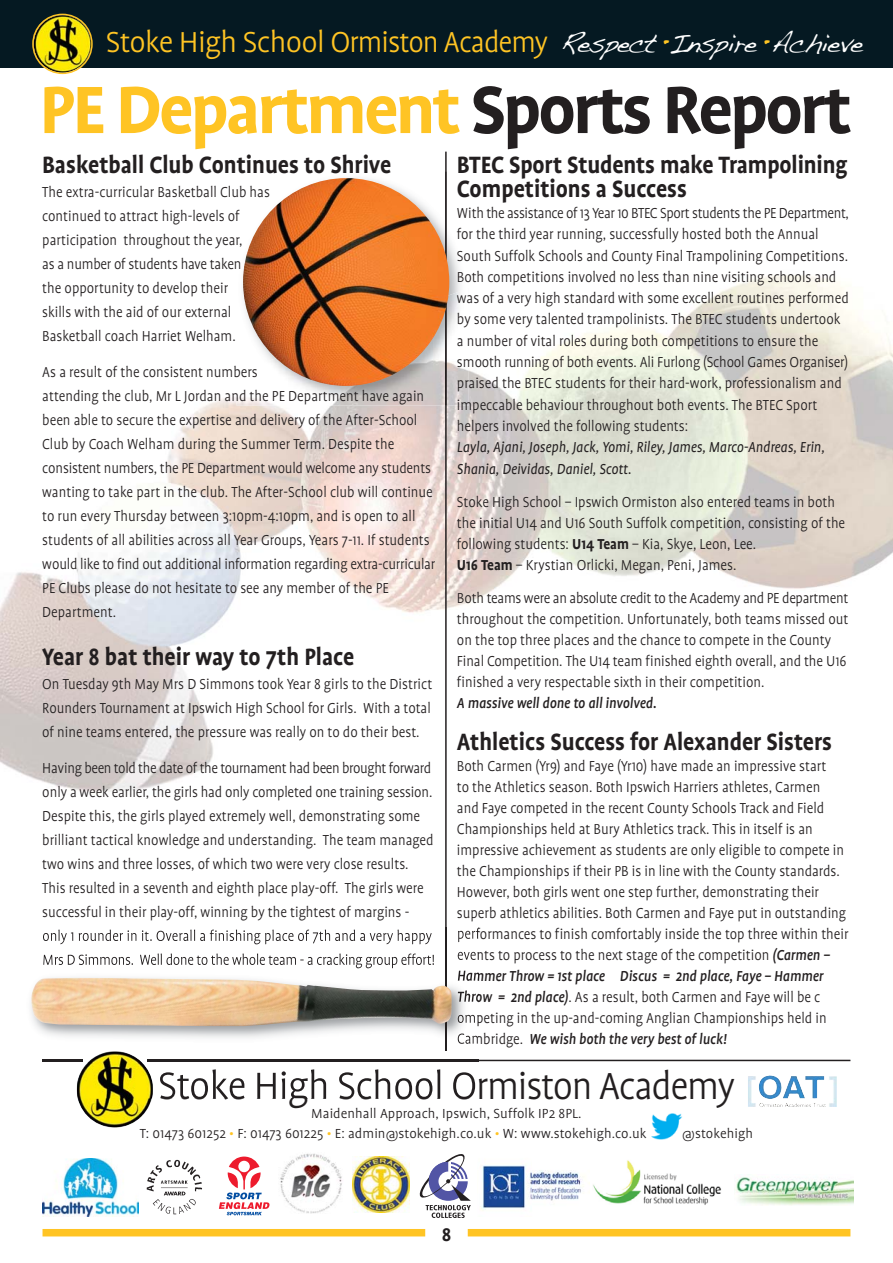
<style>
.page{position:relative;width:893px;height:1263px;background:#fff}
.page>*{position:absolute;margin:0;border:0;box-sizing:border-box;transform-origin:0 0}
.t1{font:700 76.5px "Profile";letter-spacing:-.04em;color:#ffc424}
.t2{font:300 43.05px "Profile";letter-spacing:-.03em;color:#231f20}
.t3{font:300 33px "Profile";letter-spacing:-.03em;color:#ffc424}
.t4{font:700 27px/24px "Profile";color:#231f20;scale:.91 1}
.t5{font:700 21px "Profile";color:#231f20}
.t6{font:300 16.5px/24px "Profile";color:#231f20;scale:.91 1}
.t7{font:italic 16.5px/21.3px "Profile";color:#231f20;scale:.91 1}
.t8{font:italic 500 16.5px "Profile";color:#231f20;scale:.91 1}
.t9{font:300 15px/19.5px "Profile";letter-spacing:.005em;color:#231f20}
.s1{font-family:"Handwriting Dakota";font-weight:400;font-size:27px;color:#fff}
.s2{font-family:"Handwriting Dakota";font-weight:400;font-size:27px}
.s3{color:#231f20}
.s4{font-weight:700}
.s5{font-weight:500;font-style:italic}
.s6{color:#ffc424}
</style>
<div class="page">
<img style="left:0;top:151px;width:893px;height:781px">
<img style="left:77px;top:1051px;width:76px;height:76px;border-radius:50%">
<img style="left:651px;top:1114px;width:31px;height:25px">
<div style="left:43px;top:1229px;width:382px;height:7px;background:#ffc424"></div>
<div style="left:468px;top:1229px;width:382px;height:7px;background:#ffc424"></div>
<img style="left:42px;top:1158px;width:96px;height:58px">
<img style="left:144px;top:1156px;width:62px;height:63px;border-radius:50%">
<svg style="left:219px;top:1156px;width:50px;height:59px"></svg>
<img style="left:280px;top:1153px;width:62px;height:60px">
<img style="left:353px;top:1157px;width:56px;height:56px">
<svg style="left:420px;top:1154px;width:51px;height:64px"></svg>
<img style="left:481px;top:1165px;width:103px;height:46px">
<img style="left:593px;top:1160px;width:129px;height:45px">
<img style="left:735px;top:1177px;width:118px;height:29px">
<div style="left:0;top:0;width:893px;height:68px;background:#051922"></div>
<img style="left:32px;top:14px;width:61px;height:60px">
<img style="left:748px;top:1075px;width:89px;height:32px">
<hr style="left:147px;top:1060px;width:703px;height:1px;background:#231f20">
<hr style="left:445px;top:152px;width:2px;height:898px;background:#231f20">
<img style="left:445px;top:171px;width:24px;height:117px">
<img style="left:236px;top:171px;width:209px;height:125px">
<img style="left:447px;top:288px;width:22px;height:117px">
<img style="left:236px;top:296px;width:211px;height:109px">
<img style="left:243px;top:178px;width:206px;height:208px;border-radius:50%">
<img style="left:12px;top:927px;width:466px;height:171px">
<img style="left:77px;top:1051px;width:76px;height:47px">
<img style="left:160px;top:1069px;width:272px;height:29px">
<img style="left:453px;top:1070px;width:24px;height:28px">
<img style="left:43px;top:1060px;width:40px;height:1px">
<img style="left:147px;top:1060px;width:331px;height:1px">
<img style="left:445px;top:927px;width:2px;height:123px">
<img style="left:43px;top:929px;width:135px;height:15px">
<svg style="left:43px;top:955px;width:10px;height:10px"></svg>
<img style="left:55px;top:953px;width:117px;height:12px">
<svg style="left:432px;top:955px;width:2px;height:10px"></svg>
<img style="left:458px;top:927px;width:20px;height:15px">
<img style="left:458px;top:950px;width:20px;height:12px">
<img style="left:458px;top:969px;width:20px;height:15px">
<img style="left:458px;top:989px;width:20px;height:16px">
<img style="left:458px;top:1013px;width:20px;height:13px">
<img style="left:458px;top:1032px;width:20px;height:15px">
<img style="left:31px;top:978px;width:421px;height:48px">
<h3 class="t3" style="left:106px;top:30px;width:759px">Stoke High School Ormiston Academy <span class="s1">Respect</span> <span class="s2">•</span><span class="s1">Inspire</span> <span class="s2">•</span><span class="s1">Achieve</span></h3>
<h1 class="t1" style="left:39px;top:81px;width:814px">PE Department <span class="s3">Sports Report</span></h1>
<h3 class="t4" style="left:42px;top:154px;width:385px">Basketball Club Continues to Shrive</h3>
<p class="t6" style="left:42px;top:181px;width:252px">The extra-curricular Basketball Club has continued to attract high-levels of participation throughout the year,<br>as a number of students have taken<br>the opportunity to develop their<br>skills with the aid of our external Basketball coach Harriet Welham.</p>
<p class="t6" style="left:42px;top:361px;width:433px">As a result of the consistent numbers<br>attending the club, Mr L Jordan and the PE Department have again been able to secure the expertise and delivery of the After-School Club by Coach Welham during the Summer Term. Despite the consistent numbers, the PE Department would welcome any students wanting to take part in the club. The After-School club will continue to run every Thursday between 3:10pm-4:10pm, and is open to all students of all abilities across all Year Groups, Years 7-11. If students would like to find out additional information regarding extra-curricular PE Clubs please do not hesitate to see any member of the PE Department.</p>
<h3 class="t4" style="left:42px;top:646px;width:344px">Year 8 bat their way to 7th Place</h3>
<p class="t6" style="left:42px;top:673px;width:430px;text-align:justify">On Tuesday 9th May Mrs D Simmons took Year 8 girls to the District Rounders Tournament at Ipswich High School for Girls. With a total of nine teams entered, the pressure was really on to do their best.</p>
<p class="t6" style="left:42px;top:757px;width:432px">Having been told the date of the tournament had been brought forward only a week earlier, the girls had only completed one training session.<br>Despite this, the girls played extremely well, demonstrating some brilliant tactical knowledge and understanding. The team managed two wins and three losses, of which two were very close results.<br>This resulted in a seventh and eighth place play-off. The girls were successful in their play-off, winning by the tightest of margins -</p>
<h3 class="t4" style="left:457px;top:154px;width:431px">BTEC Sport Students make Trampolining<br>Competitions a Success</h3>
<p class="t6" style="left:457px;top:203px;width:432px;line-height:21.3px">With the assistance of 13 Year 10 BTEC Sport students the PE Department, for the third year running, successfully hosted both the Annual South Suffolk Schools and County Final Trampolining Competitions.<br>Both competitions involved no less than nine visiting schools and was of a very high standard with some excellent routines performed by some very talented trampolinists. The BTEC students undertook a number of vital roles during both competitions to ensure the smooth running of both events. Ali Furlong (School Games Organiser) praised the BTEC students for their hard-work, professionalism and impeccable behaviour throughout both events. The BTEC Sport helpers involved the following students:</p>
<p class="t7" style="left:457px;top:438px;width:406px">Layla, Ajani, Joseph, Jack, Yomi, Riley, James, Marco-Andreas, Erin,<br>Shania, Deividas, Daniel, Scott.</p>
<p class="t6" style="left:457px;top:492px;width:428px;line-height:21px">Stoke High School – Ipswich Ormiston also entered teams in both the initial U14 and U16 South Suffolk competition, consisting of the following students: <span class="s4">U14 Team</span> – Kia, Skye, Leon, Lee.<br><span class="s4">U16 Team</span> – Krystian Orlicki, Megan, Peni, James.</p>
<p class="t6" style="left:457px;top:588px;width:432px;line-height:21px">Both teams were an absolute credit to the Academy and PE department throughout the competition. Unfortunately, both teams missed out on the top three places and the chance to compete in the County Final Competition. The U14 team finished eighth overall, and the U16 finished a very respectable sixth in their competition.</p>
<p class="t8" style="left:457px;top:696px;width:221px">A massive well done to all involved.</p>
<h3 class="t4" style="left:457px;top:731px;width:414px">Athletics Success for Alexander Sisters</h3>
<p class="t6" style="left:457px;top:756px;width:432px;line-height:21px">Both Carmen (Yr9) and Faye (Yr10) have made an impressive start<br>to the Athletics season. Both Ipswich Harriers athletes, Carmen<br>and Faye competed in the recent County Schools Track and Field Championships held at Bury Athletics track. This in itself is an impressive achievement as students are only eligible to compete in the Championships if their PB is in line with the County standards.<br>However, both girls went one step further, demonstrating their superb athletics abilities. Both Carmen and Faye put in outstanding performances to finish comfortably inside the top three within their events to process to the next stage of the competition <span class="s5">(Carmen – Hammer Throw = 1st place Discus = 2nd place, Faye – Hammer Throw = 2nd place)</span>. As a result, both Carmen and Faye will be c ompeting in the up-and-coming Anglian Championships held in Cambridge. <span class="s5">We wish both the very best of luck!</span></p>
<h2 class="t2" style="left:158px;top:1069px;width:578px">Stoke High School Ormiston Academy</h2>
<p class="t9" style="left:140px;top:1105px;width:508px;text-indent:171px">Maidenhall Approach, Ipswich, Suffolk IP2 8PL.<br>T: 01473 601252 <span class="s6">•</span> F: 01473 601225 <span class="s6">•</span> E: admin@stokehigh.co.uk <span class="s6">•</span> W: www.stokehigh.co.uk</p>
<p class="t9" style="left:682px;top:1125px;width:72px">@stokehigh</p>
<p class="t5" style="left:442px;top:1227px;width:11px">8</p>
</div>
